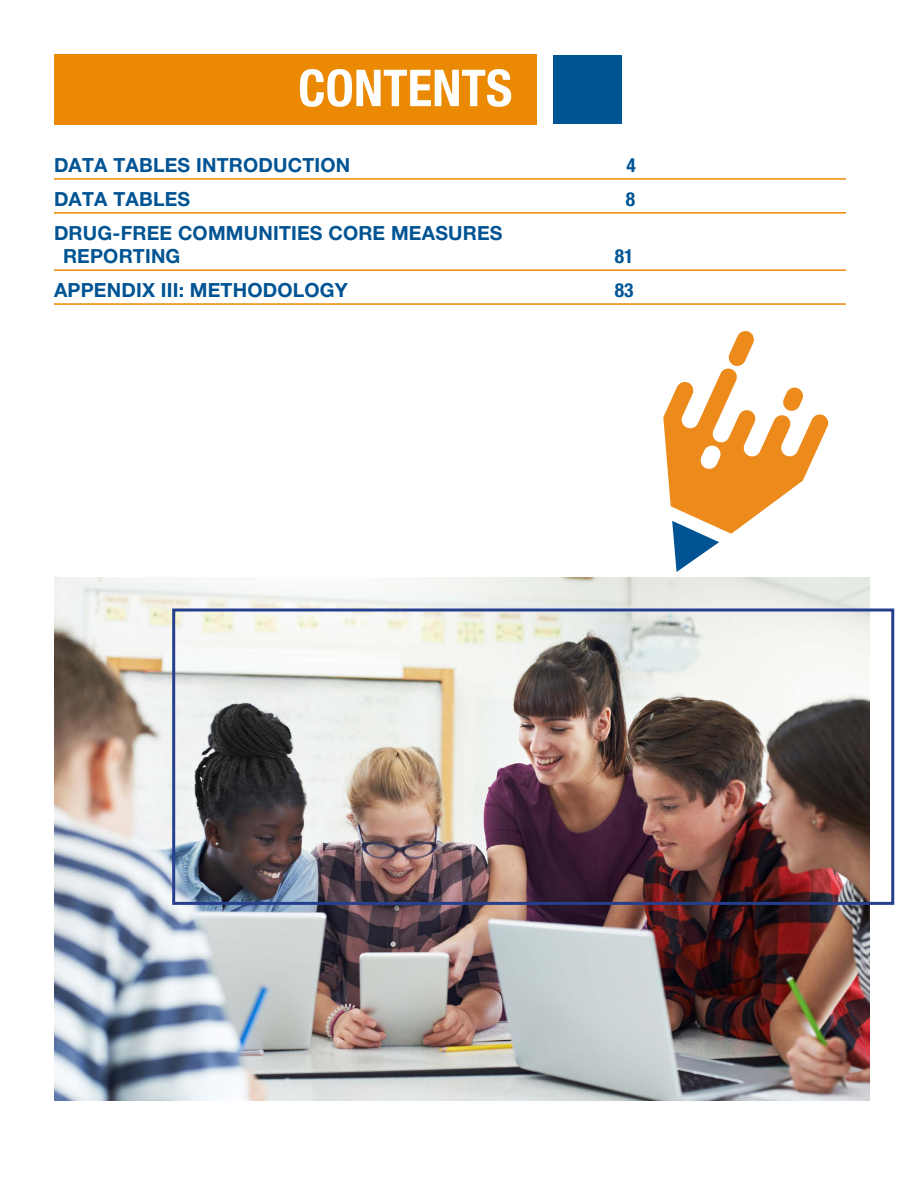
<style>
.page{position:relative;width:918px;height:1188px;background:#fff}
.page>*{position:absolute;margin:0;border:0;box-sizing:border-box;transform-origin:0 0}
.t1{font:700 condensed 51px "Helvetica Neue LT Pro";color:#fff}
.t2{font:19.5px/23.4px "Helvetica Neue LT 75 Bd";letter-spacing:.01em;color:#005494}
.t3{font:700 condensed 19.5px "Helvetica Neue LT Pro";color:#005595}
</style>
<div class="page">
<hr style="left:54px;top:178px;width:792px;height:2px;background:#ec8902">
<hr style="left:54px;top:212px;width:792px;height:2px;background:#ec8902">
<hr style="left:54px;top:269px;width:792px;height:2px;background:#ec8902">
<hr style="left:54px;top:303px;width:792px;height:2px;background:#ec8902">
<svg style="left:663px;top:331px;width:166px;height:241px"></svg>
<div style="left:54px;top:54px;width:482px;height:70px;background:#ec8902"></div>
<div style="left:553px;top:55px;width:69px;height:69px;background:#005595"></div>
<img style="left:54px;top:578px;width:816px;height:522px">
<div style="left:172px;top:609px;width:722px;height:296px;border:3px solid #253f8e"></div>
<h1 class="t1" style="left:298px;top:58px;width:216px">CONTENTS</h1>
<p class="t2" style="left:54px;top:153px;width:298px">DATA TABLES INTRODUCTION</p>
<p class="t3" style="left:627px;top:154px;width:11px">4</p>
<p class="t2" style="left:54px;top:187px;width:138px">DATA TABLES</p>
<p class="t3" style="left:626px;top:187px;width:11px">8</p>
<p class="t2" style="left:63px;top:221px;width:441px;text-indent:-9px">DRUG-FREE COMMUNITIES CORE MEASURES<br>REPORTING</p>
<p class="t3" style="left:615px;top:245px;width:20px">81</p>
<p class="t2" style="left:54px;top:278px;width:295px">APPENDIX III: METHODOLOGY</p>
<p class="t3" style="left:615px;top:279px;width:20px">83</p>
</div>
